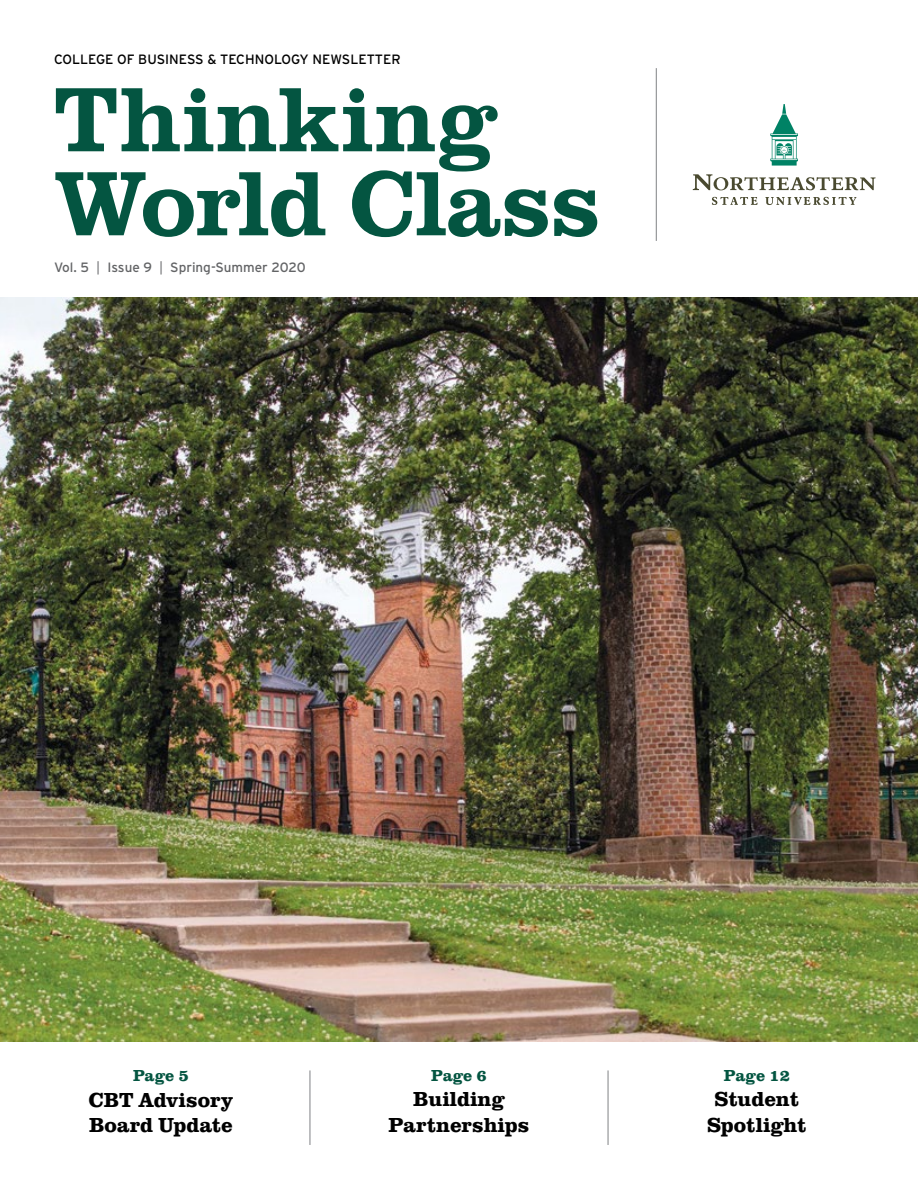
<style>
.page{position:relative;width:918px;height:1188px;background:#fff}
.page>*{position:absolute;margin:0;border:0;box-sizing:border-box;transform-origin:0 0}
.H2_Title_newsletter{font:500 94.5px/84px "Clarendon URW";letter-spacing:-.01em;color:#045541}
.H3_cover_preview_sub{font:700 21px/25.2px "Clarendon URW";color:#000;text-align:center}
.H3_cover_preview_sub-2{font:700 16.5px "Clarendon URW";letter-spacing:-.005em;color:#045541}
.H1_title_subheading{font:13.5px "Interstate";color:#000}
.P_edition{font:13.5px "Interstate";color:#636466}
.s1{font-weight:300}
</style>
<div class="page">
<hr style="left:656px;top:68px;width:1px;height:173px;background:#808285">
<svg style="left:770px;top:104px;width:28px;height:62px"></svg>
<svg style="left:693px;top:174px;width:183px;height:16px"></svg>
<svg style="left:712px;top:197px;width:46px;height:8px"></svg>
<svg style="left:765px;top:197px;width:91px;height:8px"></svg>
<hr style="left:310px;top:1070px;width:1px;height:75px;background:#808285">
<hr style="left:608px;top:1070px;width:1px;height:75px;background:#808285">
<img style="left:0;top:297px;width:918px;height:744px">
<h1 class="H1_title_subheading" style="left:54px;top:51px;width:348px">COLLEGE OF BUSINESS &amp; TECHNOLOGY NEWSLETTER</h1>
<h2 class="H2_Title_newsletter" style="left:54px;top:73px;width:549px">Thinking<br>World Class</h2>
<p class="P_edition" style="left:54px;top:259px;width:253px">Vol. 5 <span class="s1">|</span> Issue 9 <span class="s1">|</span> Spring-Summer 2020</p>
<h3 class="H3_cover_preview_sub-2" style="left:133px;top:1064px;width:57px">Page 5</h3>
<h3 class="H3_cover_preview_sub" style="left:89px;top:1086px;width:146px;text-align:left">CBT Advisory<br>Board Update</h3>
<h3 class="H3_cover_preview_sub-2" style="left:431px;top:1064px;width:57px">Page 6</h3>
<h3 class="H3_cover_preview_sub" style="left:389px;top:1086px;width:142px">Building<br>Partnerships</h3>
<h3 class="H3_cover_preview_sub-2" style="left:724px;top:1064px;width:68px">Page 12</h3>
<h3 class="H3_cover_preview_sub" style="left:707px;top:1086px;width:102px">Student<br>Spotlight</h3>
</div>
